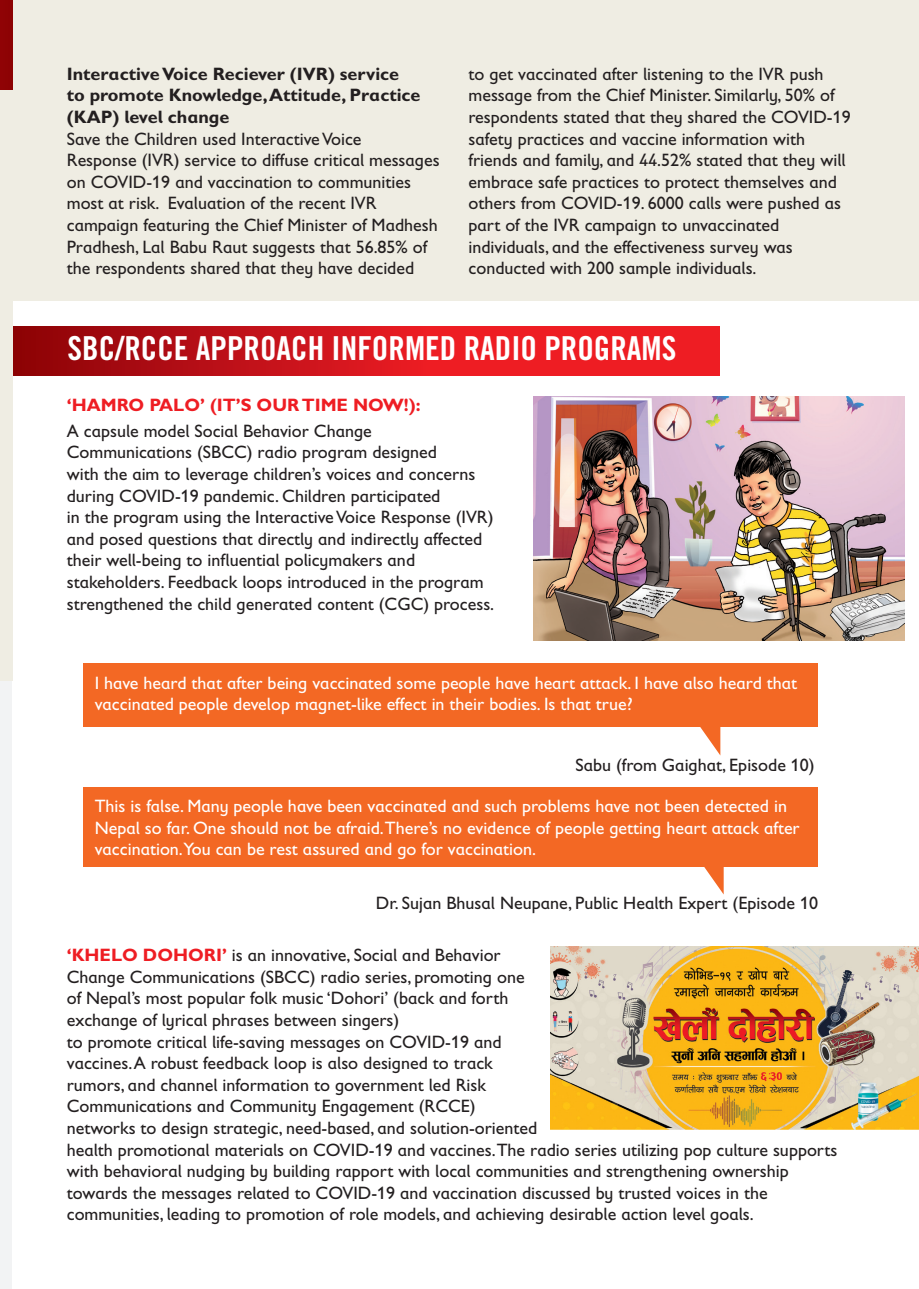
<style>
.page{position:relative;width:919px;height:1289px;background:#fff}
.page>*{position:absolute;margin:0;border:0;box-sizing:border-box;transform-origin:0 0}
.t1{font:33px "Trade Gothic LT Std Bd Cn 20";color:#fff}
.Paragraph_text{font:18px/21.6px "Gill Sans Infant Std";color:#231f20}
.Paragraph_text-2{font:18px/21.6px "Gill Sans Infant Std";color:#fff}
.Paragraph_text-3{font:700 18px/21.6px "Gill Sans Infant Std";color:#231f20}
.Paragraph_text-4{font:700 18px "Gill Sans Infant Std";color:#ee1d23}
.s1{font-weight:700;color:#ee1d23}
</style>
<div class="page">
<div style="left:84px;top:663px;width:734px;height:64px;background:#f36824"></div>
<div style="left:84px;top:787px;width:734px;height:79px;background:#f36824"></div>
<div style="left:14px;top:0;width:904px;height:300px;background:#efede3"></div>
<svg style="left:14px;top:326px;width:705px;height:50px;background:#d0151b"></svg>
<img style="left:533px;top:397px;width:371px;height:243px">
<svg style="left:700px;top:727px;width:20px;height:28px"></svg>
<svg style="left:695px;top:866px;width:28px;height:28px"></svg>
<div style="left:0;top:1px;width:11px;height:1287px;background:#f2f3f4"></div>
<div style="left:0;top:14px;width:12px;height:666px;background:#efede3"></div>
<div style="left:0;top:0;width:12px;height:89px;background:#8e0304"></div>
<img style="left:551px;top:946px;width:367px;height:183px">
<p class="Paragraph_text-3" style="left:67px;top:63px;width:355px">Interactive Voice Reciever (IVR) service to promote Knowledge, Attitude, Practice (KAP) level change</p>
<p class="Paragraph_text" style="left:67px;top:128px;width:296px">Save the Children used Interactive Voice</p>
<p class="Paragraph_text" style="left:67px;top:149px;width:374px">Response (IVR) service to diffuse critical messages on COVID-19 and vaccination to communities most at risk. Evaluation of the recent IVR</p>
<p class="Paragraph_text" style="left:67px;top:214px;width:372px">campaign featuring the Chief Minister of Madhesh<br>Pradhesh, Lal Babu Raut suggests that 56.85% of the respondents shared that they have decided</p>
<p class="Paragraph_text" style="left:468px;top:63px;width:383px">to get vaccinated after listening to the IVR push message from the Chief Minister. Similarly, 50% of respondents stated that they shared the COVID-19 safety practices and vaccine information with friends and family, and 44.52% stated that they will embrace safe practices to protect themselves and others from COVID-19. 6000 calls were pushed as part of the IVR campaign to unvaccinated</p>
<p class="Paragraph_text" style="left:468px;top:236px;width:326px">individuals, and the effectiveness survey was</p>
<p class="Paragraph_text" style="left:468px;top:257px;width:289px">conducted with 200 sample individuals.</p>
<p class="t1" style="left:68px;top:328px;width:610px">SBC/RCCE APPROACH INFORMED RADIO PROGRAMS</p>
<p class="Paragraph_text-4" style="left:67px;top:394px;width:355px">‘HAMRO PALO’ (IT’S OUR TIME NOW!):</p>
<p class="Paragraph_text" style="left:67px;top:420px;width:306px">A capsule model Social Behavior Change</p>
<p class="Paragraph_text" style="left:67px;top:441px;width:372px">Communications (SBCC) radio program designed</p>
<p class="Paragraph_text" style="left:67px;top:463px;width:410px">with the aim to leverage children’s voices and concerns during COVID-19 pandemic. Children participated</p>
<p class="Paragraph_text" style="left:67px;top:506px;width:428px">in the program using the Interactive Voice Response (IVR) and posed questions that directly and indirectly affected their well-being to influential policymakers and</p>
<p class="Paragraph_text" style="left:67px;top:571px;width:429px">stakeholders. Feedback loops introduced in the program strengthened the child generated content (CGC) process.</p>
<p class="Paragraph_text-2" style="left:95px;top:671px;width:704px">I have heard that after being vaccinated some people have heart attack. I have also heard that</p>
<p class="Paragraph_text-2" style="left:95px;top:693px;width:539px">vaccinated people develop magnet-like effect in their bodies. Is that true?</p>
<p class="Paragraph_text" style="left:575px;top:753px;width:241px">Sabu (from Gaighat, Episode 10)</p>
<p class="Paragraph_text-2" style="left:95px;top:795px;width:706px">This is false. Many people have been vaccinated and such problems have not been detected in<br>Nepal so far. One should not be afraid.There’s no evidence of people getting heart attack after vaccination.You can be rest assured and go for vaccination.</p>
<p class="Paragraph_text" style="left:376px;top:891px;width:443px">Dr. Sujan Bhusal Neupane, Public Health Expert (Episode 10</p>
<p class="Paragraph_text" style="left:67px;top:944px;width:459px"><span class="s1">‘KHELO DOHORI’</span> is an innovative, Social and Behavior<br>Change Communications (SBCC) radio series, promoting one</p>
<p class="Paragraph_text" style="left:67px;top:987px;width:443px">of Nepal’s most popular folk music ‘Dohori’ (back and forth exchange of lyrical phrases between singers)</p>
<p class="Paragraph_text" style="left:67px;top:1030px;width:436px">to promote critical life-saving messages on COVID-19 and</p>
<p class="Paragraph_text" style="left:67px;top:1052px;width:427px">vaccines. A robust feedback loop is also designed to track</p>
<p class="Paragraph_text" style="left:67px;top:1073px;width:421px">rumors, and channel information to government led Risk</p>
<p class="Paragraph_text" style="left:67px;top:1095px;width:410px">Communications and Community Engagement (RCCE)</p>
<p class="Paragraph_text" style="left:67px;top:1116px;width:772px">networks to design strategic, need-based, and solution-oriented<br>health promotional materials on COVID-19 and vaccines.The radio series utilizing pop culture supports with behavioral nudging by building rapport with local communities and strengthening ownership</p>
<p class="Paragraph_text" style="left:67px;top:1181px;width:702px">towards the messages related to COVID-19 and vaccination discussed by trusted voices in the</p>
<p class="Paragraph_text" style="left:67px;top:1203px;width:688px">communities, leading to promotion of role models, and achieving desirable action level goals.</p>
</div>
